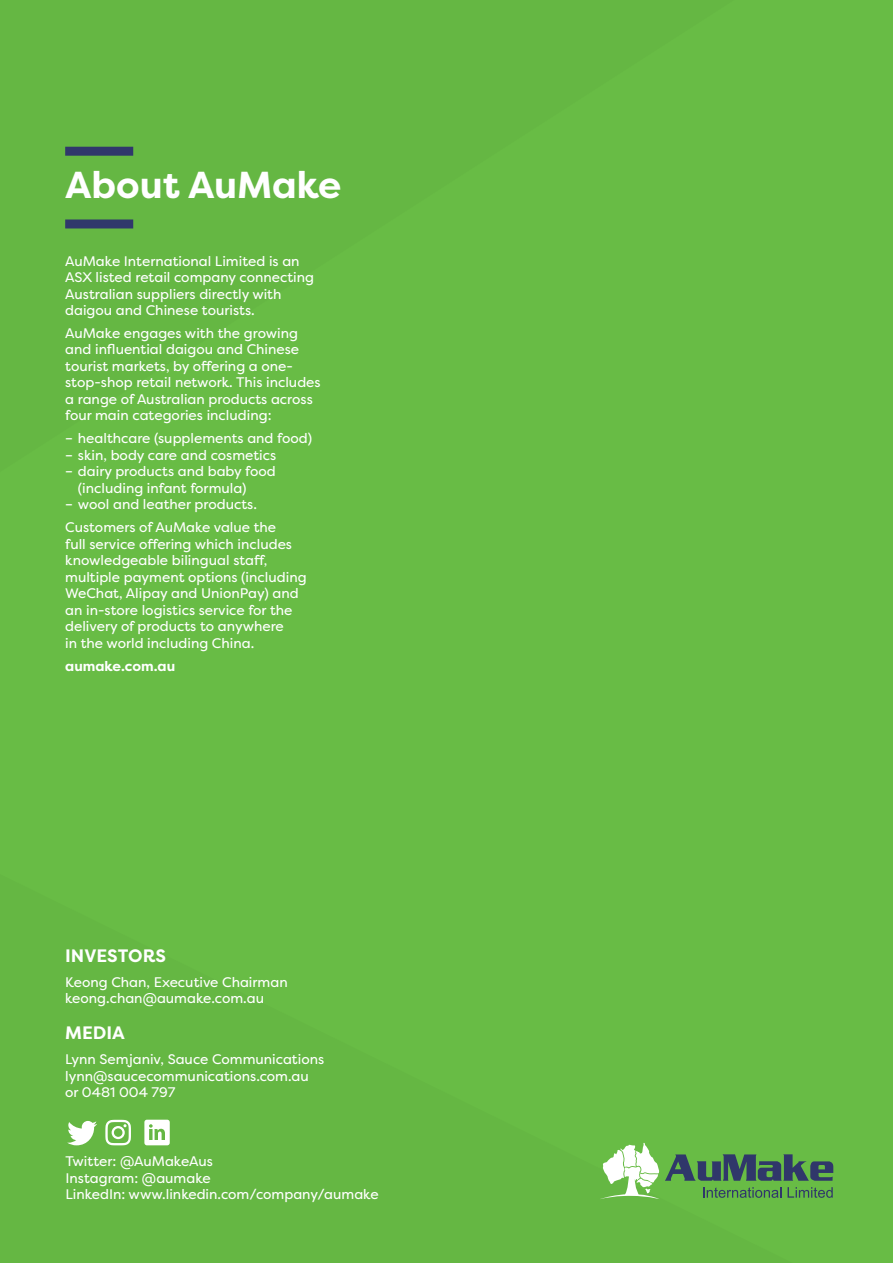
<style>
.page{position:relative;width:893px;height:1263px;background:#68bc45}
.page>*{position:absolute;margin:0;border:0;box-sizing:border-box;transform-origin:0 0}
.HEADING_WITH_RULES{font:700 37.5px "Filson Pro";color:#fff}
.H3___HEADING_3_WHITE{font:700 18px "Filson Pro";color:#fff}
.P___BODY_TEXT_REG{font:13.8px/16.5px "Filson Pro";color:#fff}
.P___BODY_TEXT_REG-2{font:700 13.8px "Filson Pro";color:#fff}
</style>
<div class="page">
<div style="left:65px;top:147px;width:68px;height:9px;background:#30386b"></div>
<div style="left:65px;top:219px;width:68px;height:9px;background:#30386b"></div>
<svg style="left:600px;top:1143px;width:234px;height:56px"></svg>
<svg style="left:105px;top:1120px;width:26px;height:25px"></svg>
<svg style="left:67px;top:1121px;width:30px;height:24px"></svg>
<svg style="left:144px;top:1120px;width:26px;height:25px"></svg>
<p class="HEADING_WITH_RULES" style="left:65px;top:161px;width:278px">About AuMake</p>
<p class="P___BODY_TEXT_REG" style="left:65px;top:252px;width:250px">AuMake International Limited is an ASX listed retail company connecting Australian suppliers directly with daigou and Chinese tourists.</p>
<p class="P___BODY_TEXT_REG" style="left:65px;top:325px;width:257px">AuMake engages with the growing and influential daigou and Chinese tourist markets, by offering a one&shy;stop-shop retail network. This includes a range of Australian products across four main categories including:</p>
<p class="P___BODY_TEXT_REG" style="left:65px;top:430px;width:248px">– healthcare (supplements and food)</p>
<p class="P___BODY_TEXT_REG" style="left:65px;top:447px;width:213px">– skin, body care and cosmetics</p>
<p class="P___BODY_TEXT_REG" style="left:78px;top:463px;width:199px;text-indent:-13px">– dairy products and baby food (including infant formula)</p>
<p class="P___BODY_TEXT_REG" style="left:65px;top:496px;width:193px">– wool and leather products.</p>
<p class="P___BODY_TEXT_REG" style="left:65px;top:519px;width:243px">Customers of AuMake value the<br>full service offering which includes knowledgeable bilingual staff, multiple payment options (including WeChat, Alipay and UnionPay) and an in-store logistics service for the delivery of products to anywhere<br>in the world including China.</p>
<p class="P___BODY_TEXT_REG-2" style="left:65px;top:657px;width:112px">aumake.com.au</p>
<p class="H3___HEADING_3_WHITE" style="left:65px;top:944px;width:102px">INVESTORS</p>
<p class="P___BODY_TEXT_REG" style="left:65px;top:973px;width:224px">Keong Chan, Executive Chairman keong.chan@aumake.com.au</p>
<p class="H3___HEADING_3_WHITE" style="left:65px;top:1021px;width:61px">MEDIA</p>
<p class="P___BODY_TEXT_REG" style="left:65px;top:1051px;width:261px">Lynn Semjaniv, Sauce Communications lynn@saucecommunications.com.au or 0481 004 797</p>
<p class="P___BODY_TEXT_REG" style="left:65px;top:1153px;width:315px">Twitter: @AuMakeAus<br>Instagram: @aumake<br>LinkedIn: www.linkedin.com/company/aumake</p>
</div>
